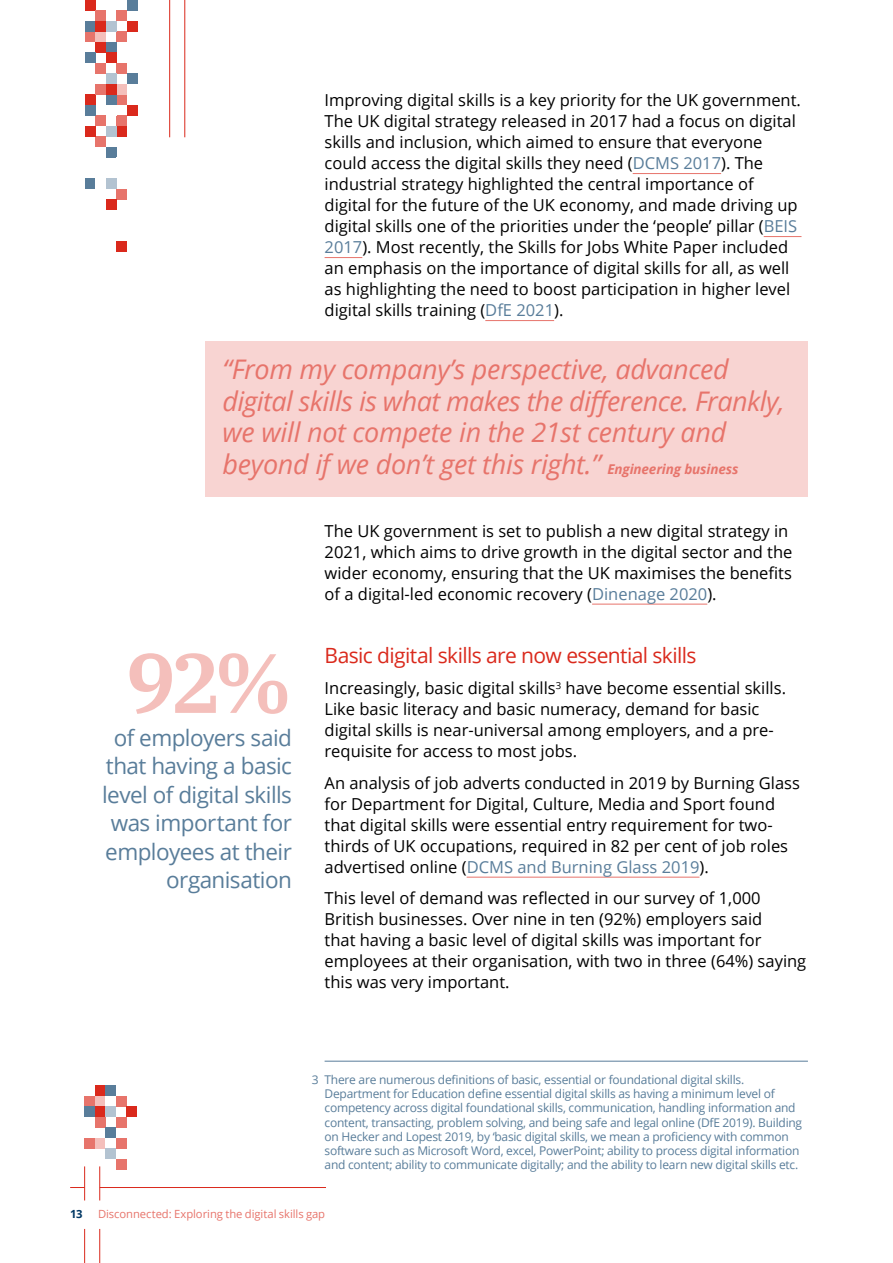
<style>
.page{position:relative;width:893px;height:1263px;background:#fff}
.page>*{position:absolute;margin:0;border:0;box-sizing:border-box;transform-origin:0 0}
.t1{font:600 84px "IBM Plex Serif";color:#f4bfbb}
.t2{font:italic 27px/31.5px "Open Sans";letter-spacing:-.01em;color:#e7746b}
.t3{font:22.5px/28.5px "Open Sans";letter-spacing:-.025em;color:#597d9a;text-align:right}
.t4{font:21px "Open Sans";letter-spacing:-.03em;color:#da291c}
.t5{font:16.5px/21px "Open Sans";color:#000}
.t6{font:12px/14.2px "Open Sans";letter-spacing:-.02em;color:#597d9a}
.t7{font:11.25px "Open Sans";letter-spacing:-.005em;color:#e7746b}
.t8{font:700 11.25px "Open Sans";color:#003764}
.s1{color:#597d9a}
.s2{font-weight:700;font-size:13.5px}
</style>
<div class="page">
<hr style="left:633px;top:173px;width:88px;height:1px;background:#e7746b">
<hr style="left:764px;top:236px;width:37px;height:1px;background:#e7746b">
<hr style="left:325px;top:257px;width:37px;height:1px;background:#e7746b">
<hr style="left:485px;top:320px;width:69px;height:1px;background:#e7746b">
<div style="left:206px;top:341px;width:602px;height:156px;background:#f8d4d2"></div>
<hr style="left:592px;top:604px;width:115px;height:1px;background:#e7746b">
<hr style="left:467px;top:877px;width:232px;height:1px;background:#e7746b">
<hr style="left:325px;top:1061px;width:483px;height:1px;background:#597d9a">
<hr style="left:100px;top:1187px;width:226px;height:1px;background:#da291c">
<svg style="left:70px;top:1187px;width:14px;height:1px"></svg>
<hr style="left:99px;top:1166px;width:1px;height:34px;background:#da291c">
<hr style="left:99px;top:1229px;width:1px;height:34px;background:#da291c">
<hr style="left:185px;top:0;width:1px;height:137px;background:#da291c">
<hr style="left:84px;top:1166px;width:1px;height:34px;background:#da291c">
<hr style="left:84px;top:1229px;width:1px;height:34px;background:#da291c">
<hr style="left:169px;top:0;width:1px;height:137px;background:#da291c">
<div style="left:85px;top:32px;width:11px;height:10px;background:#e7746b"></div>
<div style="left:85px;top:21px;width:11px;height:11px;background:#597d9a"></div>
<div style="left:85px;top:0;width:11px;height:10px;background:#da291c"></div>
<div style="left:96px;top:42px;width:10px;height:10px;background:#da291c"></div>
<div style="left:96px;top:32px;width:10px;height:10px;background:#f4bfbb"></div>
<div style="left:96px;top:21px;width:10px;height:11px;background:#da291c"></div>
<div style="left:96px;top:10px;width:10px;height:11px;background:#e7746b"></div>
<div style="left:106px;top:42px;width:11px;height:10px;background:#597d9a"></div>
<div style="left:117px;top:32px;width:10px;height:10px;background:#e7746b"></div>
<div style="left:106px;top:21px;width:11px;height:11px;background:#b3c3d1"></div>
<div style="left:117px;top:10px;width:10px;height:11px;background:#e7746b"></div>
<div style="left:127px;top:21px;width:11px;height:11px;background:#da291c"></div>
<div style="left:127px;top:0;width:11px;height:10px;background:#597d9a"></div>
<div style="left:117px;top:94px;width:10px;height:11px;background:#e7746b"></div>
<div style="left:106px;top:94px;width:11px;height:11px;background:#597d9a"></div>
<div style="left:85px;top:94px;width:11px;height:11px;background:#da291c"></div>
<div style="left:117px;top:84px;width:10px;height:10px;background:#f4bfbb"></div>
<div style="left:106px;top:84px;width:11px;height:10px;background:#da291c"></div>
<div style="left:96px;top:84px;width:10px;height:10px;background:#e7746b"></div>
<div style="left:127px;top:74px;width:11px;height:10px;background:#597d9a"></div>
<div style="left:117px;top:63px;width:10px;height:11px;background:#e7746b"></div>
<div style="left:106px;top:74px;width:11px;height:10px;background:#b3c3d1"></div>
<div style="left:96px;top:63px;width:10px;height:11px;background:#e7746b"></div>
<div style="left:106px;top:52px;width:11px;height:11px;background:#da291c"></div>
<div style="left:85px;top:52px;width:11px;height:11px;background:#597d9a"></div>
<div style="left:127px;top:105px;width:11px;height:11px;background:#da291c"></div>
<div style="left:117px;top:126px;width:10px;height:10px;background:#da291c"></div>
<div style="left:117px;top:116px;width:10px;height:10px;background:#e7746b"></div>
<div style="left:106px;top:147px;width:11px;height:11px;background:#597d9a"></div>
<div style="left:96px;top:136px;width:10px;height:11px;background:#e7746b"></div>
<div style="left:106px;top:126px;width:11px;height:10px;background:#b3c3d1"></div>
<div style="left:96px;top:116px;width:10px;height:10px;background:#e7746b"></div>
<div style="left:85px;top:126px;width:11px;height:10px;background:#da291c"></div>
<div style="left:85px;top:105px;width:11px;height:11px;background:#597d9a"></div>
<div style="left:85px;top:178px;width:11px;height:11px;background:#597d9a"></div>
<div style="left:106px;top:178px;width:11px;height:11px;background:#b3c3d1"></div>
<div style="left:117px;top:189px;width:10px;height:11px;background:#e7746b"></div>
<div style="left:106px;top:200px;width:11px;height:10px;background:#da291c"></div>
<div style="left:117px;top:242px;width:10px;height:10px;background:#da291c"></div>
<div style="left:84px;top:1096px;width:11px;height:10px;background:#e7746b"></div>
<div style="left:84px;top:1106px;width:11px;height:11px;background:#597d9a"></div>
<div style="left:95px;top:1085px;width:10px;height:11px;background:#da291c"></div>
<div style="left:95px;top:1096px;width:10px;height:10px;background:#f4bfbb"></div>
<div style="left:95px;top:1106px;width:10px;height:11px;background:#da291c"></div>
<div style="left:95px;top:1117px;width:10px;height:10px;background:#e7746b"></div>
<div style="left:105px;top:1085px;width:11px;height:11px;background:#597d9a"></div>
<div style="left:116px;top:1096px;width:10px;height:10px;background:#e7746b"></div>
<div style="left:105px;top:1106px;width:11px;height:11px;background:#b3c3d1"></div>
<div style="left:116px;top:1117px;width:10px;height:10px;background:#e7746b"></div>
<div style="left:126px;top:1106px;width:11px;height:11px;background:#da291c"></div>
<div style="left:84px;top:1138px;width:11px;height:10px;background:#e7746b"></div>
<div style="left:95px;top:1138px;width:10px;height:10px;background:#f4bfbb"></div>
<div style="left:105px;top:1127px;width:11px;height:11px;background:#597d9a"></div>
<div style="left:116px;top:1138px;width:10px;height:10px;background:#e7746b"></div>
<div style="left:105px;top:1148px;width:11px;height:11px;background:#b3c3d1"></div>
<div style="left:116px;top:1159px;width:10px;height:10px;background:#e7746b"></div>
<p class="t5" style="left:325px;top:89px;width:478px">Improving digital skills is a key priority for the UK government.<br>The UK digital strategy released in 2017 had a focus on digital skills and inclusion, which aimed to ensure that everyone could access the digital skills they need (<span class="s1">DCMS 2017</span>). The industrial strategy highlighted the central importance of digital for the future of the UK economy, and made driving up digital skills one of the priorities under the ‘people’ pillar (<span class="s1">BEIS 2017</span>). Most recently, the Skills for Jobs White Paper included an emphasis on the importance of digital skills for all, as well as highlighting the need to boost participation in higher level digital skills training (<span class="s1">DfE 2021</span>).</p>
<h2 class="t2" style="left:223px;top:353px;width:563px">“From my company’s perspective, advanced digital skills is what makes the difference. Frankly, we will not compete in the 21st century and beyond if we don’t get this right.” <span class="s2">Engineering business</span></h2>
<h1 class="t1" style="left:126px;top:617px;width:168px">92%</h1>
<h3 class="t3" style="left:102px;top:723px;width:191px">of employers said that having a basic level of digital skills was important for employees at their organisation</h3>
<p class="t5" style="left:325px;top:520px;width:469px">The UK government is set to publish a new digital strategy in 2021, which aims to drive growth in the digital sector and the wider economy, ensuring that the UK maximises the benefits of a digital-led economic recovery (<span class="s1">Dinenage 2020</span>).</p>
<p class="t4" style="left:325px;top:641px;width:373px">Basic digital skills are now essential skills</p>
<p class="t5" style="left:325px;top:677px;width:463px">Increasingly, basic digital skills<sup>3</sup> have become essential skills.<br>Like basic literacy and basic numeracy, demand for basic digital skills is near-universal among employers, and a pre&shy;requisite for access to most jobs.</p>
<p class="t5" style="left:325px;top:772px;width:477px">An analysis of job adverts conducted in 2019 by Burning Glass for Department for Digital, Culture, Media and Sport found that digital skills were essential entry requirement for two&shy;thirds of UK occupations, required in 82 per cent of job roles advertised online (<span class="s1">DCMS and Burning Glass 2019</span>).</p>
<p class="t5" style="left:325px;top:887px;width:483px">This level of demand was reflected in our survey of 1,000<br>British businesses. Over nine in ten (92%) employers said<br>that having a basic level of digital skills was important for employees at their organisation, with two in three (64%) saying this was very important.</p>
<p class="t6" style="left:325px;top:1072px;width:479px;text-indent:-13px">3 There are numerous definitions of basic, essential or foundational digital skills.<br>Department for Education define essential digital skills as having a minimum level of competency across digital foundational skills, communication, handling information and content, transacting, problem solving, and being safe and legal online (DfE 2019). Building on Hecker and Lopest 2019, by ‘basic digital skills, we mean a proficiency with common software such as Microsoft Word, excel, PowerPoint; ability to process digital information and content; ability to communicate digitally; and the ability to learn new digital skills etc.</p>
<p class="t8" style="left:70px;top:1206px;width:14px">13</p>
<p class="t7" style="left:98px;top:1207px;width:229px">Disconnected: Exploring the digital skills gap</p>
</div>
